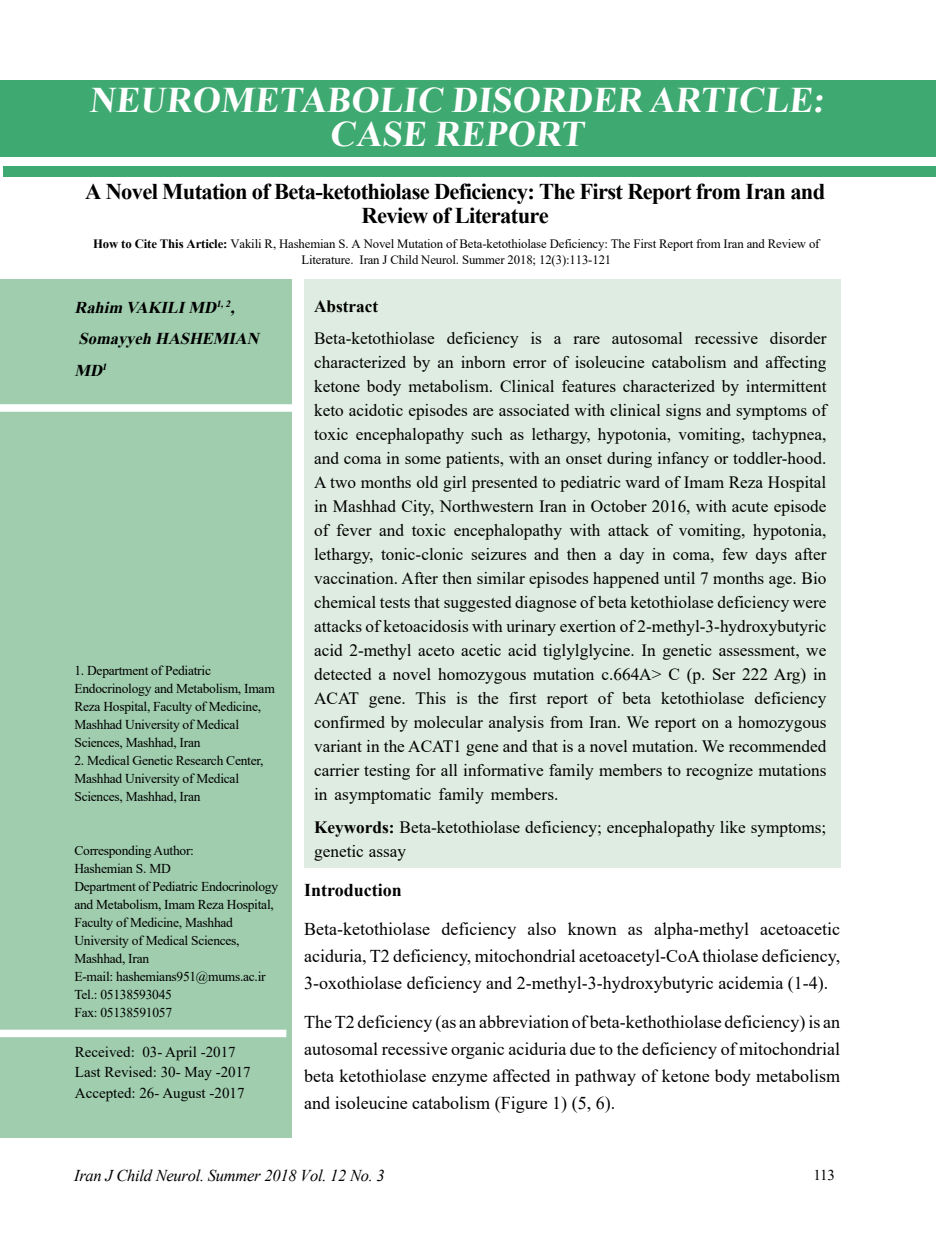
<style>
.page{position:relative;width:936px;height:1234px;background:#fff}
.page>*{position:absolute;margin:0;border:0;box-sizing:border-box;transform-origin:0 0}
.t1{font:700 36px/34.2px "Times New Roman";color:#fff;text-align:center}
.t2{font:700 22.5px/24px "Times New Roman";letter-spacing:-.03em;color:#000;text-align:center}
.t3{font:18px/27px "Times New Roman";color:#000;text-align:justify}
.t4{font:700 18px "Times New Roman";color:#000}
.t5{font:17.25px/24px "Times New Roman";color:#000;text-align:justify}
.t6{font:700 17.25px "Times New Roman";color:#000}
.t7{font:italic 16.5px "Times New Roman";letter-spacing:-.015em;color:#000}
.t8{font:italic 700 16.5px/31.5px "Times New Roman";color:#000}
.t9{font:15px/20.2px "Times New Roman";color:#000}
.t10{font:13.5px/18px "Times New Roman";letter-spacing:-.02em;color:#000}
.t11{font:12.75px/16.5px "Times New Roman";letter-spacing:-.01em;color:#000;text-align:center}
.s1{font-weight:700}
</style>
<div class="page">
<div style="left:304px;top:279px;width:536px;height:588px;background:#deece1"></div>
<div style="left:0;top:279px;width:291px;height:859px;background:#9fcdae"></div>
<div style="left:0;top:80px;width:935px;height:76px;background:#3ea971"></div>
<div style="left:3px;top:167px;width:932px;height:10px;background:#3ea971"></div>
<div style="left:0;top:404px;width:296px;height:7px;background:#fff"></div>
<div style="left:0;top:1029px;width:286px;height:7px;background:#fff"></div>
<h1 class="t1" style="left:89px;top:81px;width:741px">NEUROMETABOLIC DISORDER ARTICLE:<br>CASE REPORT</h1>
<h2 class="t2" style="left:85px;top:179px;width:741px">A Novel Mutation of Beta-ketothiolase Deficiency: The First Report from Iran and<br>Review of Literature</h2>
<p class="t11" style="left:93px;top:235px;width:728px"><span class="s1">How to Cite This Article:</span> Vakili R, Hashemian S. A Novel Mutation of Beta-ketothiolase Deficiency: The First Report from Iran and Review of<br>Literature. Iran J Child Neurol. Summer 2018; 12(3):113-121</p>
<p class="t8" style="left:74px;top:291px;width:191px">Rahim VAKILIMD<sup>1,2</sup>,<br>Somayyeh HASHEMIAN<br>MD<sup>1</sup></p>
<p class="t10" style="left:74px;top:661px;width:202px">1. Department of Pediatric<br>Endocrinology and Metabolism, Imam<br>Reza Hospital, Faculty of Medicine,<br>Mashhad University of Medical<br>Sciences, Mashhad, Iran</p>
<p class="t10" style="left:74px;top:751px;width:190px">2. Medical Genetic Research Center,<br>Mashhad University of Medical<br>Sciences, Mashhad, Iran</p>
<p class="t10" style="left:74px;top:841px;width:205px">Corresponding Author:<br>Hashemian S. MD<br>Department of Pediatric Endocrinology and Metabolism, Imam Reza Hospital,<br>Faculty of Medicine, Mashhad<br>University of Medical Sciences,<br>Mashhad, Iran<br>E-mail: hashemians951@mums.ac.ir<br>Tel.: 05138593045<br>Fax: 05138591057</p>
<p class="t9" style="left:75px;top:1041px;width:177px">Received: 03- April -2017<br>Last Revised: 30- May -2017<br>Accepted: 26- August -2017</p>
<p class="t6" style="left:314px;top:293px;width:66px">Abstract</p>
<p class="t5" style="left:314px;top:326px;width:514px">Beta-ketothiolase deficiency is a rare autosomal recessive disorder characterized by an inborn error of isoleucine catabolism and affecting ketone body metabolism. Clinical features characterized by intermittent keto acidotic episodes are associated with clinical signs and symptoms of toxic encephalopathy such as lethargy, hypotonia, vomiting, tachypnea, and coma in some patients, with an onset during infancy or toddler-hood.<br>A two months old girl presented to pediatric ward of Imam Reza Hospital in Mashhad City, Northwestern Iran in October 2016, with acute episode of fever and toxic encephalopathy with attack of vomiting, hypotonia, lethargy, tonic-clonic seizures and then a day in coma, few days after vaccination. After then similar episodes happened until 7 months age. Bio chemical tests that suggested diagnose of beta ketothiolase deficiency were attacks of ketoacidosis with urinary exertion of 2-methyl-3-hydroxybutyric acid 2-methyl aceto acetic acid tiglylglycine. In genetic assessment, we detected a novel homozygous mutation c.664A&gt; C (p. Ser 222 Arg) in ACAT gene. This is the first report of beta ketothiolase deficiency confirmed by molecular analysis from Iran. We report on a homozygous variant in the ACAT1 gene and that is a novel mutation. We recommended carrier testing for all informative family members to recognize mutations in asymptomatic family members.</p>
<p class="t5" style="left:314px;top:814px;width:514px"><span class="s1">Keywords:</span> Beta-ketothiolase deficiency; encephalopathy like symptoms; genetic assay</p>
<p class="t4" style="left:304px;top:876px;width:99px">Introduction</p>
<p class="t3" style="left:304px;top:914px;width:537px">Beta-ketothiolase deficiency also known as alpha-methyl acetoacetic aciduria, T2 deficiency, mitochondrial acetoacetyl-CoA thiolase deficiency, 3-oxothiolase deficiency and 2-methyl-3-hydroxybutyric acidemia (1-4).</p>
<p class="t3" style="left:304px;top:1007px;width:537px">The T2 deficiency (as an abbreviation of beta-kethothiolase deficiency) is an autosomal recessive organic aciduria due to the deficiency of mitochondrial beta ketothiolase enzyme affected in pathway of ketone body metabolism and isoleucine catabolism (Figure 1) (5, 6).</p>
<p class="t7" style="left:74px;top:1163px;width:312px">Iran J Child Neurol. Summer 2018 Vol. 12 No. 3</p>
<p class="t9" style="left:813px;top:1164px;width:23px">113</p>
</div>
